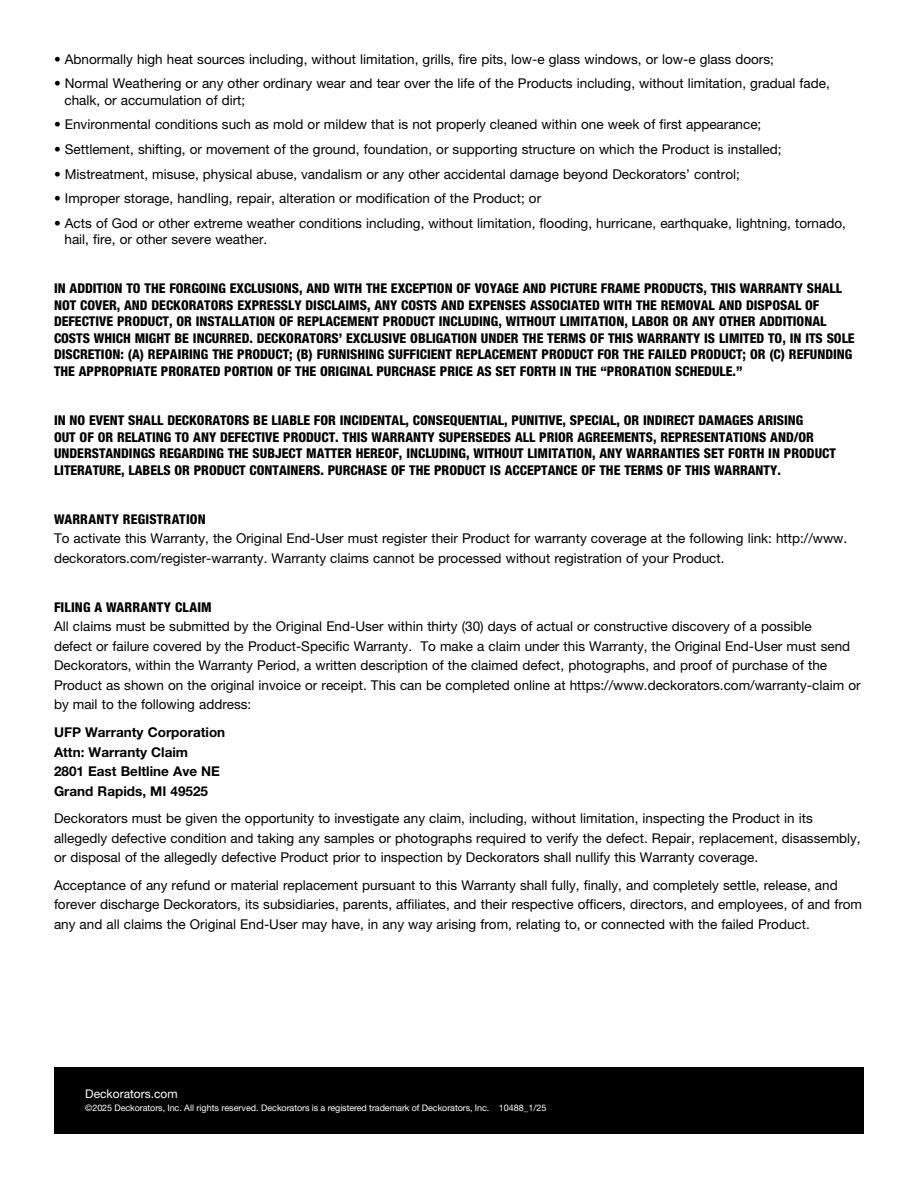
<style>
.page{position:relative;width:918px;height:1188px;background:#fff}
.page>*{position:absolute;margin:0;border:0;box-sizing:border-box;transform-origin:0 0}
.t1{font:13.5px/19.5px "Helvetica Neue LT Std";color:#000}
.t2{font:800 condensed 13.5px/16.5px "Helvetica Neue LT Std";color:#000}
.t3{font:700 13.5px/19.5px "Helvetica Neue LT Std";color:#000}
.t4{font:800 condensed 13.5px "Helvetica Neue LT Std";letter-spacing:.02em;color:#000}
.t5{font:12px "Helvetica Neue LT Std";color:#fff}
.t6{font:9px "Helvetica Neue LT Std";letter-spacing:-.01em;color:#fff}
</style>
<div class="page">
<div style="left:54px;top:1067px;width:810px;height:67px;background:#000"></div>
<p class="t1" style="left:54px;top:49px;width:721px">• Abnormally high heat sources including, without limitation, grills, fire pits, low-e glass windows, or low-e glass doors;</p>
<p class="t1" style="left:65px;top:75px;width:767px;line-height:16.5px;text-indent:-11px">• Normal Weathering or any other ordinary wear and tear over the life of the Products including, without limitation, gradual fade, chalk, or accumulation of dirt;</p>
<p class="t1" style="left:54px;top:115px;width:709px">• Environmental conditions such as mold or mildew that is not properly cleaned within one week of first appearance;</p>
<p class="t1" style="left:54px;top:139px;width:729px">• Settlement, shifting, or movement of the ground, foundation, or supporting structure on which the Product is installed;</p>
<p class="t1" style="left:54px;top:164px;width:687px">• Mistreatment, misuse, physical abuse, vandalism or any other accidental damage beyond Deckorators’ control;</p>
<p class="t1" style="left:54px;top:188px;width:489px">• Improper storage, handling, repair, alteration or modification of the Product; or</p>
<p class="t1" style="left:65px;top:214px;width:783px;line-height:16.5px;text-indent:-11px">• Acts of God or other extreme weather conditions including, without limitation, flooding, hurricane, earthquake, lightning, tornado, hail, fire, or other severe weather.</p>
<p class="t2" style="left:54px;top:280px;width:802px">IN ADDITION TO THE FORGOING EXCLUSIONS, AND WITH THE EXCEPTION OF VOYAGE AND PICTURE FRAME PRODUCTS, THIS WARRANTY SHALL NOT COVER, AND DECKORATORS EXPRESSLY DISCLAIMS, ANY COSTS AND EXPENSES ASSOCIATED WITH THE REMOVAL AND DISPOSAL OF DEFECTIVE PRODUCT, OR INSTALLATION OF REPLACEMENT PRODUCT INCLUDING, WITHOUT LIMITATION, LABOR OR ANY OTHER ADDITIONAL COSTS WHICH MIGHT BE INCURRED. DECKORATORS’ EXCLUSIVE OBLIGATION UNDER THE TERMS OF THIS WARRANTY IS LIMITED TO, IN ITS SOLE DISCRETION: (A) REPAIRING THE PRODUCT; (B) FURNISHING SUFFICIENT REPLACEMENT PRODUCT FOR THE FAILED PRODUCT; OR (C) REFUNDING THE APPROPRIATE PRORATED PORTION OF THE ORIGINAL PURCHASE PRICE AS SET FORTH IN THE “PRORATION SCHEDULE.”</p>
<p class="t2" style="left:54px;top:412px;width:783px">IN NO EVENT SHALL DECKORATORS BE LIABLE FOR INCIDENTAL, CONSEQUENTIAL, PUNITIVE, SPECIAL, OR INDIRECT DAMAGES ARISING<br>OUT OF OR RELATING TO ANY DEFECTIVE PRODUCT. THIS WARRANTY SUPERSEDES ALL PRIOR AGREEMENTS, REPRESENTATIONS AND/OR UNDERSTANDINGS REGARDING THE SUBJECT MATTER HEREOF, INCLUDING, WITHOUT LIMITATION, ANY WARRANTIES SET FORTH IN PRODUCT LITERATURE, LABELS OR PRODUCT CONTAINERS. PURCHASE OF THE PRODUCT IS ACCEPTANCE OF THE TERMS OF THIS WARRANTY.</p>
<p class="t2" style="left:54px;top:510px;width:153px">WARRANTY REGISTRATION</p>
<p class="t1" style="left:54px;top:529px;width:795px">To activate this Warranty, the Original End-User must register their Product for warranty coverage at the following link: http://www. deckorators.com/register-warranty. Warranty claims cannot be processed without registration of your Product.</p>
<p class="t4" style="left:54px;top:599px;width:159px">FILING A WARRANTY CLAIM</p>
<p class="t1" style="left:54px;top:617px;width:808px">All claims must be submitted by the Original End-User within thirty (30) days of actual or constructive discovery of a possible<br>defect or failure covered by the Product-Specific Warranty. To make a claim under this Warranty, the Original End-User must send Deckorators, within the Warranty Period, a written description of the claimed defect, photographs, and proof of purchase of the Product as shown on the original invoice or receipt. This can be completed online at https://www.deckorators.com/warranty-claim or by mail to the following address:</p>
<p class="t3" style="left:54px;top:722px;width:173px">UFP Warranty Corporation<br>Attn: Warranty Claim<br>2801 East Beltline Ave NE<br>Grand Rapids, MI 49525</p>
<p class="t1" style="left:54px;top:808px;width:808px">Deckorators must be given the opportunity to investigate any claim, including, without limitation, inspecting the Product in its allegedly defective condition and taking any samples or photographs required to verify the defect. Repair, replacement, disassembly, or disposal of the allegedly defective Product prior to inspection by Deckorators shall nullify this Warranty coverage.</p>
<p class="t1" style="left:54px;top:875px;width:810px">Acceptance of any refund or material replacement pursuant to this Warranty shall fully, finally, and completely settle, release, and forever discharge Deckorators, its subsidiaries, parents, affiliates, and their respective officers, directors, and employees, of and from any and all claims the Original End-User may have, in any way arising from, relating to, or connected with the failed Product.</p>
<p class="t5" style="left:85px;top:1086px;width:94px">Deckorators.com</p>
<p class="t6" style="left:85px;top:1102px;width:463px">©2025 Deckorators, Inc. All rights reserved. Deckorators is a registered trademark of Deckorators, Inc. 10488_1/25</p>
</div>
